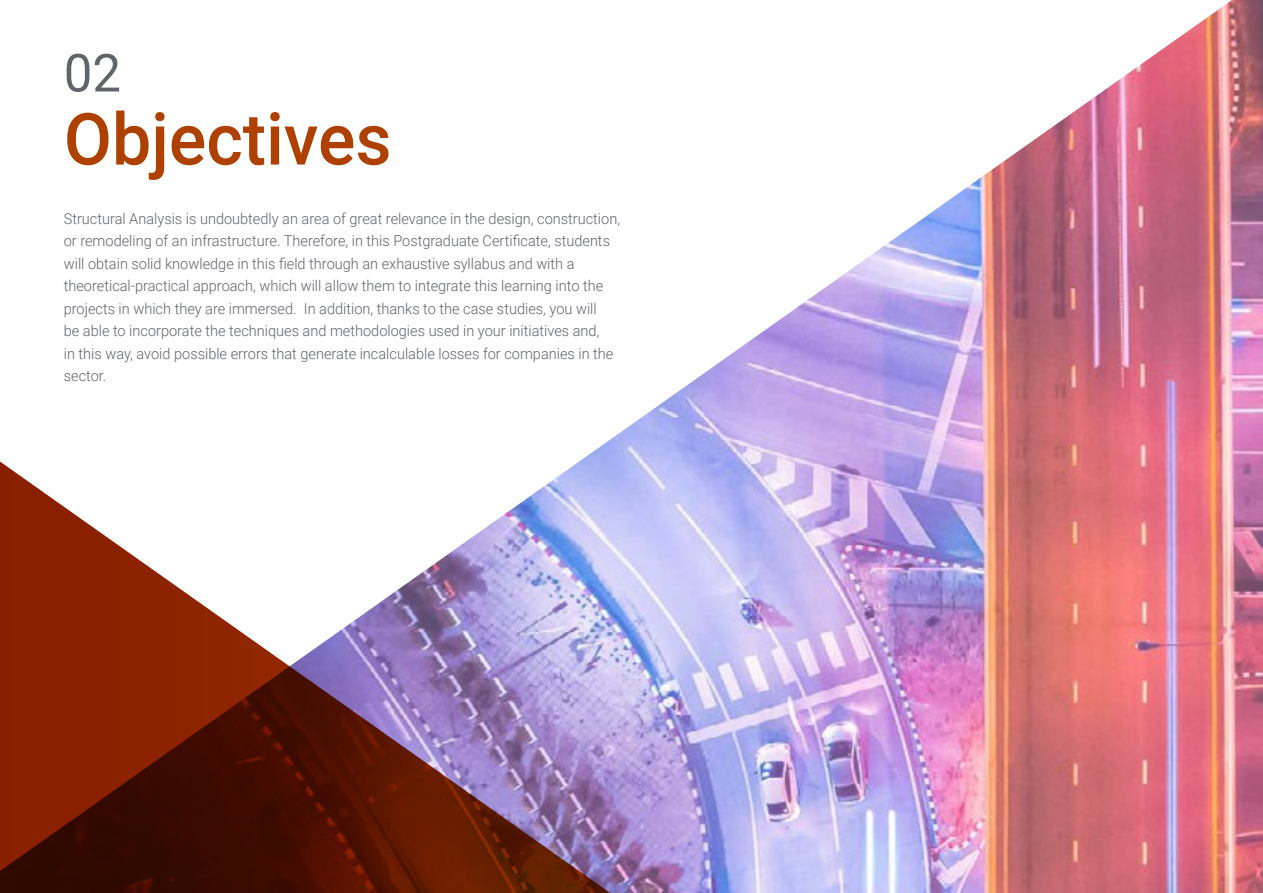
<style>
.page{position:relative;width:1263px;height:893px;background:#fff}
.page>*{position:absolute;margin:0;border:0;box-sizing:border-box;transform-origin:0 0}
.t1{font:500 72px "Roboto";color:#ae4000}
.t2{font:52.5px "Roboto";color:#61646a}
.t3{font:300 15px/22.5px "Roboto";color:#61646a}
</style>
<div class="page">
<img style="left:601px;top:0;width:662px;height:893px">
<svg style="left:0;top:446px;width:640px;height:447px"></svg>
<h2 class="t2" style="left:64px;top:36px;width:59px">02</h2>
<h1 class="t1" style="left:64px;top:89px;width:329px">Objectives</h1>
<p class="t3" style="left:64px;top:207px;width:558px">Structural Analysis is undoubtedly an area of great relevance in the design, construction, or remodeling of an infrastructure. Therefore, in this Postgraduate Certificate, students will obtain solid knowledge in this field through an exhaustive syllabus and with a theoretical-practical approach, which will allow them to integrate this learning into the projects in which they are immersed. In addition, thanks to the case studies, you will<br>be able to incorporate the techniques and methodologies used in your initiatives and,<br>in this way, avoid possible errors that generate incalculable losses for companies in the sector.</p>
</div>
